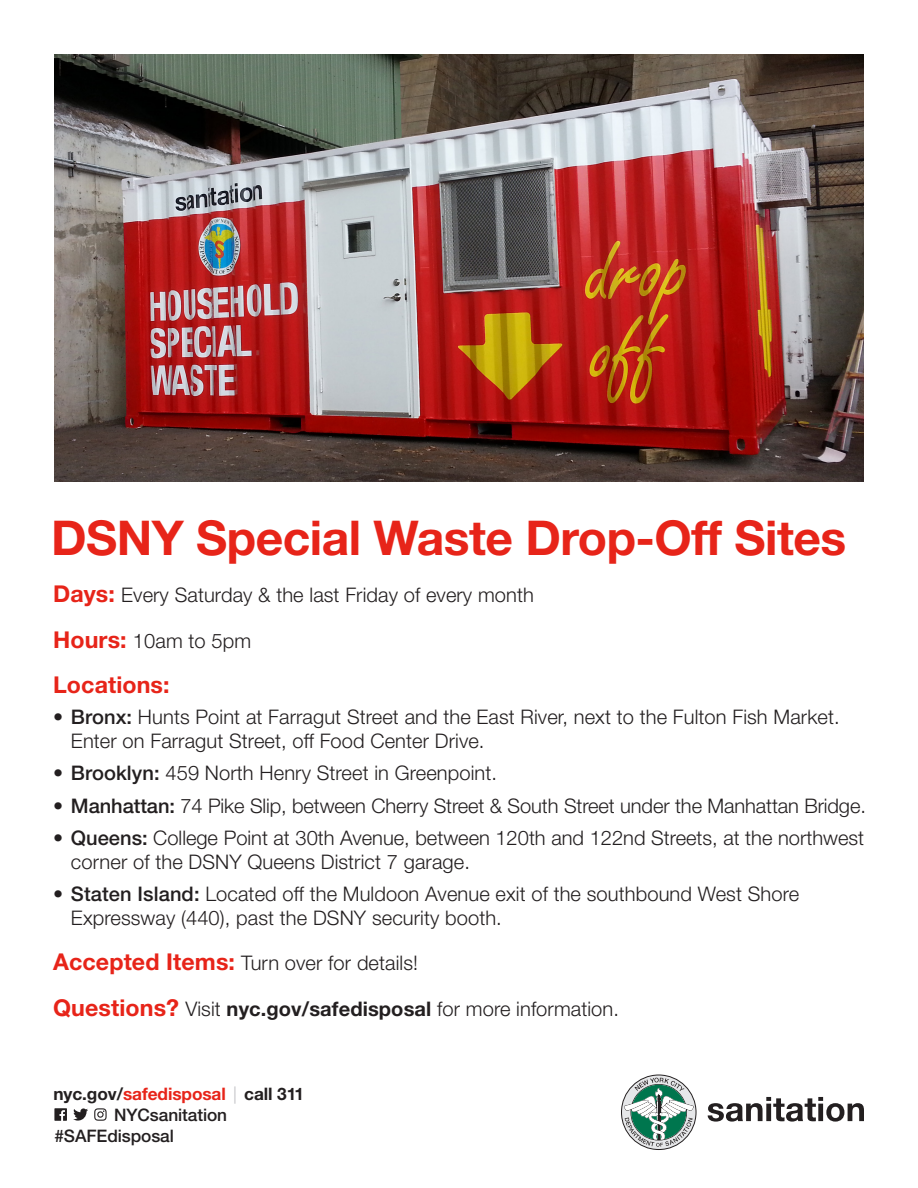
<style>
.page{position:relative;width:918px;height:1188px;background:#fff}
.page>*{position:absolute;margin:0;border:0;box-sizing:border-box;transform-origin:0 0}
.t1{font:700 48px "Helvetica Neue LT Std";letter-spacing:-.01em;color:#e72419}
.t2{font:700 23.25px "Helvetica Neue LT Std";letter-spacing:.005em;color:#e72419}
.t3{font:300 20.1px/24px "Helvetica Neue LT Std";letter-spacing:.005em;color:#231f20}
.t4{font:700 17.25px/21px "Helvetica Neue LT Std";letter-spacing:-.005em;color:#231f20}
.t5{font:500 17.25px "Helvetica Neue LT Std";letter-spacing:-.005em;color:#231f20}
.s1{font-weight:700;font-size:23.25px;color:#e72419}
.s2{font-weight:500}
.s3{font-weight:700}
.s4{color:#e72419}
.s5{font-weight:300;color:#bcbdc0}
</style>
<div class="page">
<img style="left:54px;top:54px;width:810px;height:427px">
<svg style="left:621px;top:1075px;width:76px;height:75px"></svg>
<svg style="left:708px;top:1097px;width:156px;height:25px"></svg>
<svg style="left:73px;top:1108px;width:15px;height:13px"></svg>
<svg style="left:94px;top:1108px;width:13px;height:13px"></svg>
<svg style="left:54px;top:1108px;width:13px;height:13px"></svg>
<p class="t1" style="left:51px;top:508px;width:797px">DSNY Special Waste Drop-Off Sites</p>
<p class="t3" style="left:53px;top:583px;width:482px"><span class="s1">Days:</span> Every Saturday &amp; the last Friday of every month</p>
<p class="t3" style="left:53px;top:628px;width:200px"><span class="s1">Hours:</span> 10am to 5pm</p>
<p class="t2" style="left:53px;top:671px;width:118px">Locations:</p>
<p class="t3" style="left:71px;top:705px;width:770px;text-indent:-18px"><span class="s2">• Bronx:</span> Hunts Point at Farragut Street and the East River, next to the Fulton Fish Market.<br>Enter on Farragut Street, off Food Center Drive.</p>
<p class="t3" style="left:53px;top:761px;width:446px"><span class="s2">• Brooklyn:</span> 459 North Henry Street in Greenpoint.</p>
<p class="t3" style="left:53px;top:793px;width:814px"><span class="s2">• Manhattan:</span> 74 Pike Slip, between Cherry Street &amp; South Street under the Manhattan Bridge.</p>
<p class="t3" style="left:71px;top:825px;width:795px;text-indent:-18px"><span class="s2">• Queens:</span> College Point at 30th Avenue, between 120th and 122nd Streets, at the northwest corner of the DSNY Queens District 7 garage.</p>
<p class="t3" style="left:71px;top:881px;width:730px;text-indent:-18px"><span class="s2">• Staten Island:</span> Located off the Muldoon Avenue exit of the southbound West Shore<br>Expressway (440), past the DSNY security booth.</p>
<p class="t3" style="left:53px;top:951px;width:366px"><span class="s1">Accepted Items:</span> Turn over for details!</p>
<p class="t3" style="left:53px;top:996px;width:567px"><span class="s1">Questions?</span> Visit <span class="s3">nyc.gov/safedisposal</span> for more information.</p>
<p class="t4" style="left:114px;top:1083px;width:192px;text-indent:-61px">nyc.gov/<span class="s4">safedisposal</span> <span class="s5">|</span> call 311<br><span class="s2">NYCsanitation</span></p>
<p class="t5" style="left:54px;top:1125px;width:121px">#SAFEdisposal</p>
</div>
